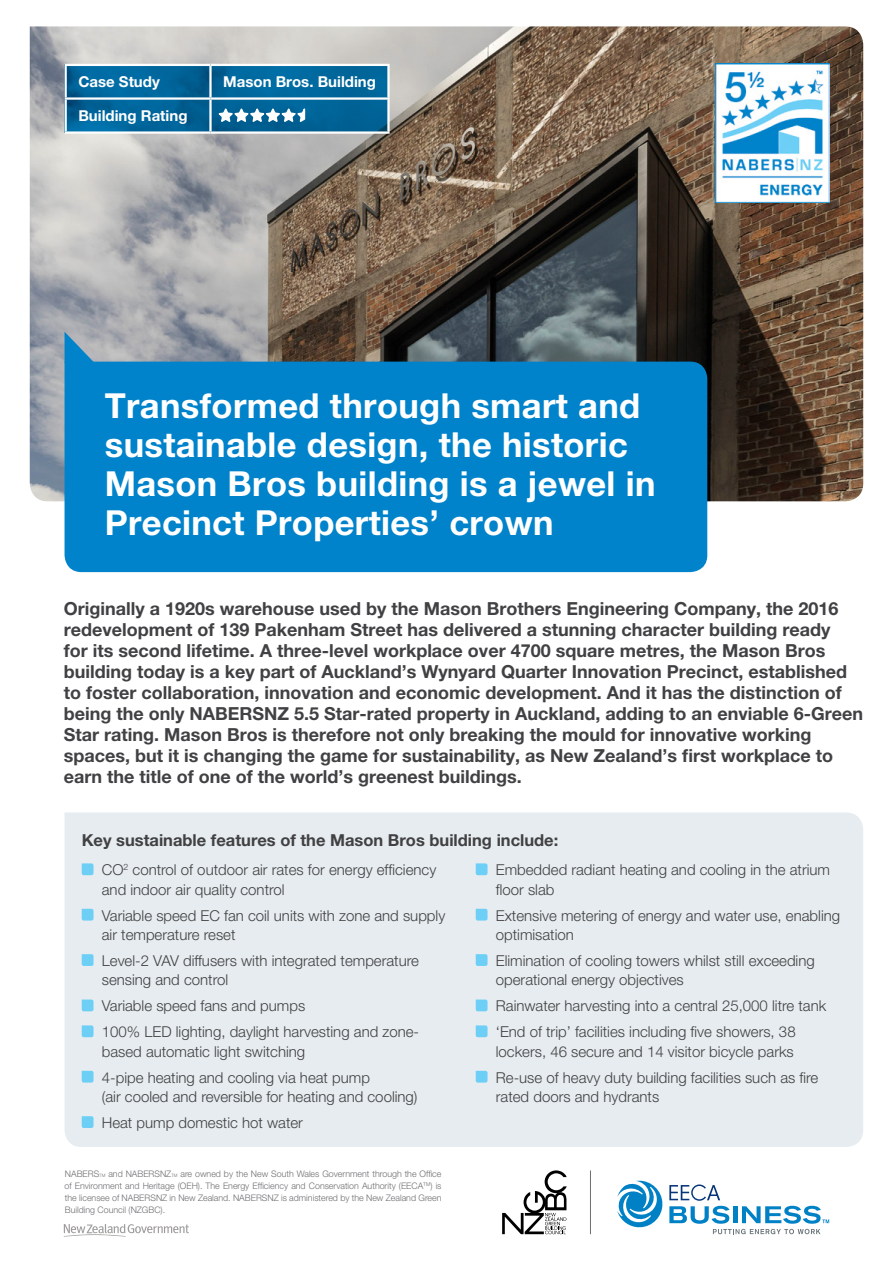
<style>
.page{position:relative;width:893px;height:1263px;background:#fff}
.page>*{position:absolute;margin:0;border:0;box-sizing:border-box;transform-origin:0 0}
._3_0_body_copy{font:700 34.5px/39px "Helvetica Neue LT Pro";letter-spacing:.01em;color:#fff}
._3_0_body_copy-2{font:700 18px/21px "Helvetica Neue LT Pro";color:#414042}
._3_0_body_copy-3{font:700 16.5px "Helvetica Neue LT Pro";color:#414042}
._3_0_body_copy-4{font:300 15px/19.5px "Helvetica Neue LT Pro";color:#414042}
._3_0_body_copy-5{font:700 15px "Helvetica Neue LT Pro";color:#fff}
._3_0_body_copy-6{font:300 9px/12px "Helvetica Neue LT Pro";color:#6d6e71;text-align:justify}
.s1{font-size:4.5px}
</style>
<div class="page">
<div style="left:65px;top:812px;width:798px;height:335px;background:#e6ecef"></div>
<img style="left:30px;top:26px;width:833px;height:475px">
<svg style="left:67px;top:66px;width:320px;height:65px;background:#006499"></svg>
<hr style="left:65px;top:64px;width:145px;height:2px;background:#fff">
<hr style="left:65px;top:66px;width:2px;height:31px;background:#fff">
<hr style="left:210px;top:64px;width:180px;height:2px;background:#fff">
<hr style="left:209px;top:66px;width:3px;height:31px;background:#fff">
<hr style="left:387px;top:66px;width:3px;height:31px;background:#fff">
<hr style="left:65px;top:97px;width:145px;height:3px;background:#fff">
<hr style="left:65px;top:100px;width:2px;height:31px;background:#fff">
<hr style="left:210px;top:97px;width:180px;height:3px;background:#fff">
<hr style="left:209px;top:100px;width:3px;height:31px;background:#fff">
<hr style="left:387px;top:100px;width:3px;height:31px;background:#fff">
<hr style="left:65px;top:131px;width:145px;height:3px;background:#fff">
<hr style="left:210px;top:131px;width:180px;height:3px;background:#fff">
<img style="left:716px;top:64px;width:113px;height:139px">
<svg style="left:64px;top:1224px;width:125px;height:13px"></svg>
<svg style="left:617px;top:1181px;width:212px;height:53px"></svg>
<svg style="left:502px;top:1170px;width:65px;height:64px"></svg>
<hr style="left:590px;top:1170px;width:1px;height:64px;background:#6d6e71">
<svg style="left:476px;top:863px;width:11px;height:12px"></svg>
<svg style="left:476px;top:909px;width:11px;height:11px"></svg>
<svg style="left:476px;top:954px;width:11px;height:12px"></svg>
<svg style="left:476px;top:999px;width:11px;height:12px"></svg>
<svg style="left:476px;top:1025px;width:11px;height:12px"></svg>
<svg style="left:476px;top:1071px;width:11px;height:11px"></svg>
<svg style="left:65px;top:332px;width:29px;height:30px"></svg>
<div style="left:65px;top:362px;width:642px;height:210px;background:#0083ca"></div>
<svg style="left:216px;top:107px;width:90px;height:17px"></svg>
<svg style="left:82px;top:863px;width:12px;height:12px"></svg>
<svg style="left:82px;top:909px;width:12px;height:11px"></svg>
<svg style="left:82px;top:954px;width:12px;height:12px"></svg>
<svg style="left:82px;top:999px;width:12px;height:12px"></svg>
<svg style="left:82px;top:1025px;width:12px;height:12px"></svg>
<svg style="left:82px;top:1071px;width:12px;height:11px"></svg>
<svg style="left:82px;top:1116px;width:12px;height:12px"></svg>
<p class="_3_0_body_copy-5" style="left:78px;top:72px;width:83px">Case Study</p>
<p class="_3_0_body_copy-5" style="left:223px;top:72px;width:154px">Mason Bros. Building</p>
<p class="_3_0_body_copy-5" style="left:78px;top:106px;width:111px">Building Rating</p>
<p class="_3_0_body_copy" style="left:105px;top:386px;width:552px">Transformed through smart and sustainable design, the historic<br>Mason Bros building is a jewel in<br>Precinct Properties’ crown</p>
<p class="_3_0_body_copy-2" style="left:64px;top:598px;width:801px">Originally a 1920s warehouse used by the Mason Brothers Engineering Company, the 2016 redevelopment of 139 Pakenham Street has delivered a stunning character building ready<br>for its second lifetime. A three-level workplace over 4700 square metres, the Mason Bros building today is a key part of Auckland’s Wynyard Quarter Innovation Precinct, established to foster collaboration, innovation and economic development. And it has the distinction of being the only NABERSNZ 5.5 Star-rated property in Auckland, adding to an enviable 6-Green Star rating. Mason Bros is therefore not only breaking the mould for innovative working spaces, but it is changing the game for sustainability, as New Zealand’s first workplace to earn the title of one of the world’s greenest buildings.</p>
<p class="_3_0_body_copy-3" style="left:82px;top:829px;width:478px">Key sustainable features of the Mason Bros building include:</p>
<p class="_3_0_body_copy-4" style="left:102px;top:860px;width:336px">CO<sup>2</sup> control of outdoor air rates for energy efficiency and indoor air quality control</p>
<p class="_3_0_body_copy-4" style="left:102px;top:905px;width:345px">Variable speed EC fan coil units with zone and supply air temperature reset</p>
<p class="_3_0_body_copy-4" style="left:102px;top:950px;width:319px">Level-2 VAV diffusers with integrated temperature sensing and control</p>
<p class="_3_0_body_copy-4" style="left:102px;top:993px;width:319px;line-height:26px">Variable speed fans and pumps<br>100% LED lighting, daylight harvesting and zone-</p>
<p class="_3_0_body_copy-4" style="left:102px;top:1038px;width:270px;line-height:26px">based automatic light switching<br>4-pipe heating and cooling via heat pump</p>
<p class="_3_0_body_copy-4" style="left:102px;top:1083px;width:317px;line-height:26px">(air cooled and reversible for heating and cooling)<br>Heat pump domestic hot water</p>
<p class="_3_0_body_copy-6" style="left:64px;top:1167px;width:379px">NABERS<span class="s1">TM</span> and NABERSNZ<span class="s1">TM</span> are owned by the New South Wales Government through the Office of Environment and Heritage (OEH). The Energy Efficiency and Conservation Authority (EECA<sup>TM</sup>) is the licensee of NABERSNZ in New Zealand. NABERSNZ is administered by the New Zealand Green Building Council (NZGBC).</p>
<p class="_3_0_body_copy-4" style="left:496px;top:860px;width:336px">Embedded radiant heating and cooling in the atrium floor slab</p>
<p class="_3_0_body_copy-4" style="left:496px;top:905px;width:346px">Extensive metering of energy and water use, enabling optimisation</p>
<p class="_3_0_body_copy-4" style="left:496px;top:950px;width:320px">Elimination of cooling towers whilst still exceeding operational energy objectives</p>
<p class="_3_0_body_copy-4" style="left:496px;top:993px;width:332px;line-height:26px">Rainwater harvesting into a central 25,000 litre tank ‘End of trip’ facilities including five showers, 38</p>
<p class="_3_0_body_copy-4" style="left:496px;top:1038px;width:324px;line-height:26px">lockers, 46 secure and 14 visitor bicycle parks<br>Re-use of heavy duty building facilities such as fire</p>
<p class="_3_0_body_copy-4" style="left:496px;top:1087px;width:165px">rated doors and hydrants</p>
</div>
